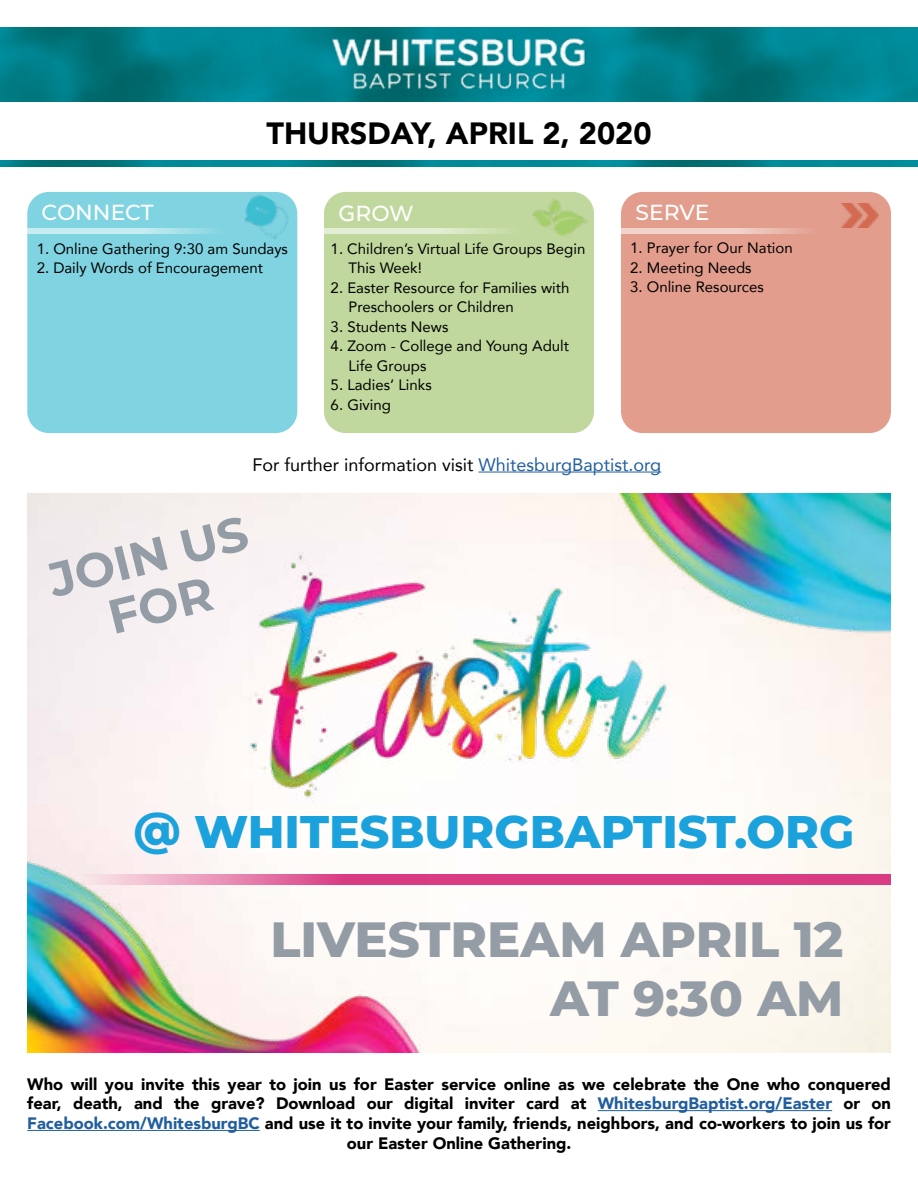
<style>
.page{position:relative;width:918px;height:1188px;background:#fff}
.page>*{position:absolute;margin:0;border:0;box-sizing:border-box;transform-origin:0 0}
.t1{font:800 49.5px/59.4px "Montserrat";color:#949da5;text-align:right}
.t2{font:700 48px/50.2px "Montserrat";color:#949da5;text-align:center}
.t3{font:800 45.75px "Montserrat";color:#1ba2dc}
.t4{font:900 30.75px "Avenir";color:#000}
.t5{font:500 21.75px "Montserrat";color:#fff}
.t6{font:18px "Avenir";color:#000}
.t7{font:900 16.5px/19.8px "Avenir";color:#000;text-align:center}
.t8{font:15px/19.5px "Avenir";color:#000}
.s1{font-family:"Avenir"}
.s2{color:#215e9e}
</style>
<div class="page">
<img style="left:0;top:27px;width:918px;height:75px">
<img style="left:0;top:161px;width:918px;height:6px">
<div style="left:27px;top:192px;width:270px;height:241px;background:#80d4e1;border-radius:22px"></div>
<img style="left:331px;top:27px;width:256px;height:70px">
<div style="left:324px;top:192px;width:270px;height:241px;background:#c0d89d;border-radius:22px"></div>
<div style="left:621px;top:192px;width:270px;height:241px;background:#e29d8d;border-radius:22px"></div>
<hr style="left:479px;top:472px;width:182px;height:1px;background:#215e9e">
<img style="left:244px;top:192px;width:50px;height:48px">
<img style="left:532px;top:193px;width:58px;height:43px">
<img style="left:841px;top:203px;width:38px;height:25px">
<svg style="left:27px;top:228px;width:186px;height:5px"></svg>
<svg style="left:324px;top:228px;width:182px;height:5px"></svg>
<svg style="left:621px;top:228px;width:184px;height:5px"></svg>
<hr style="left:598px;top:1110px;width:234px;height:1px;background:#215e9e">
<hr style="left:27px;top:1130px;width:233px;height:1px;background:#215e9e">
<img style="left:27px;top:493px;width:864px;height:560px">
<img style="left:611px;top:493px;width:280px;height:150px">
<img style="left:248px;top:540px;width:422px;height:269px">
<div style="left:27px;top:875px;width:864px;height:10px;background:#da3c84"></div>
<img style="left:27px;top:855px;width:401px;height:198px">
<h3 class="t5" style="left:42px;top:197px;width:114px">CONNECT</h3>
<h3 class="t4" style="left:266px;top:107px;width:387px">THURSDAY, APRIL 2, 2020</h3>
<h3 class="t5" style="left:339px;top:198px;width:77px"><span class="s1">G</span>ROW</h3>
<h3 class="t5" style="left:636px;top:197px;width:75px">SERVE</h3>
<p class="t8" style="left:37px;top:238px;width:253px">1. Online Gathering 9:30 am Sundays</p>
<p class="t8" style="left:37px;top:258px;width:228px">2. Daily Words of Encouragement</p>
<p class="t8" style="left:349px;top:238px;width:238px;text-indent:-18px">1. Children’s Virtual Life Groups Begin<br>This Week!</p>
<p class="t8" style="left:349px;top:277px;width:222px;text-indent:-18px">2. Easter Resource for Families with<br>Preschoolers or Children</p>
<p class="t8" style="left:331px;top:316px;width:119px">3. Students News</p>
<p class="t8" style="left:349px;top:336px;width:222px;text-indent:-18px">4. Zoom - College and Young Adult<br>Life Groups</p>
<p class="t8" style="left:331px;top:375px;width:103px">5. Ladies’ Links</p>
<p class="t8" style="left:331px;top:394px;width:62px">6. Giving</p>
<p class="t8" style="left:630px;top:238px;width:164px">1. Prayer for Our Nation</p>
<p class="t8" style="left:630px;top:257px;width:123px">2. Meeting Needs</p>
<p class="t8" style="left:630px;top:277px;width:135px">3. Online Resources</p>
<p class="t6" style="left:252px;top:450px;width:410px">For further information visit <span class="s2">WhitesburgBaptist.org</span></p>
<h2 class="t2" style="left:43px;top:554px;width:205px;rotate:-14deg">JOIN US<br>FOR</h2>
<h3 class="t3" style="left:134px;top:798px;width:722px">@ WHITESBURGBAPTIST.ORG</h3>
<h1 class="t1" style="left:270px;top:907px;width:574px">LIVESTREAM APRIL 12<br>AT 9:30 AM</h1>
<p class="t7" style="left:27px;top:1074px;width:865px">Who will you invite this year to join us for Easter service online as we celebrate the One who conquered fear, death, and the grave? Download our digital inviter card at <span class="s2">WhitesburgBaptist.org/Easter</span> or on <span class="s2">Facebook.com/WhitesburgBC</span> and use it to invite your family, friends, neighbors, and co-workers to join us for our Easter Online Gathering.</p>
</div>
